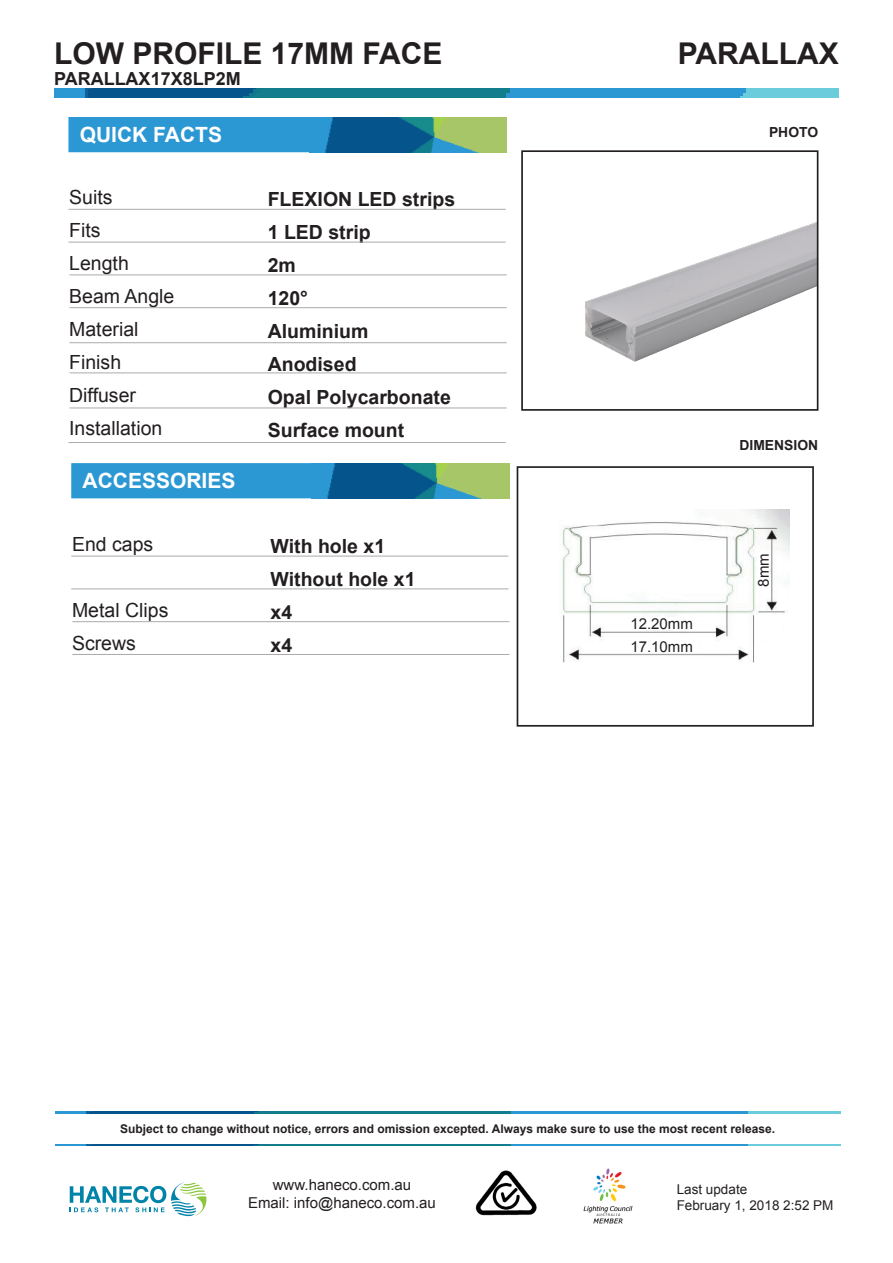
<style>
.page{position:relative;width:893px;height:1263px;background:#fff}
.page>*{position:absolute;margin:0;border:0;box-sizing:border-box;transform-origin:0 0}
.t1{font:700 30px "Arial";color:#231f20}
.t2{font:700 21px "Arial";color:#fff}
.t3{font:700 19.5px "Arial";color:#231f20}
.t4{font:19.5px "Arial";color:#231f20}
.t5{font:700 18px "Arial";color:#231f20}
.t6{font:15px "Arial";color:#231f20}
.t7{font:700 13.8px "Arial";color:#231f20}
.t8{font:13.5px "Arial";color:#231f20}
.t9{font:700 12px "Arial";color:#231f20}
</style>
<div class="page">
<img style="left:585px;top:222px;width:230px;height:140px">
<div style="left:521px;top:150px;width:297px;height:261px;border:2px solid #231f20"></div>
<svg style="left:70px;top:1182px;width:136px;height:34px"></svg>
<img style="left:583px;top:1168px;width:50px;height:55px">
<img style="left:475px;top:1170px;width:62px;height:46px">
<img style="left:55px;top:1112px;width:785px;height:1px">
<img style="left:55px;top:1145px;width:785px;height:1px">
<img style="left:54px;top:89px;width:785px;height:9px">
<div style="left:517px;top:466px;width:297px;height:261px;border:2px solid #231f20"></div>
<div style="left:68px;top:117px;width:348px;height:35px;background:#2b98d4"></div>
<img style="left:309px;top:117px;width:198px;height:35px">
<hr style="left:68px;top:209px;width:438px;height:1px;background:#aaa">
<hr style="left:68px;top:242px;width:438px;height:1px;background:#aaa">
<hr style="left:70px;top:275px;width:437px;height:1px;background:#aaa">
<hr style="left:70px;top:307px;width:437px;height:1px;background:#aaa">
<hr style="left:70px;top:342px;width:437px;height:1px;background:#aaa">
<hr style="left:70px;top:373px;width:437px;height:1px;background:#aaa">
<hr style="left:70px;top:408px;width:437px;height:1px;background:#aaa">
<hr style="left:68px;top:442px;width:438px;height:1px;background:#aaa">
<div style="left:71px;top:463px;width:348px;height:35px;background:#2b98d4;border:2px solid #2b98d4"></div>
<img style="left:312px;top:463px;width:197px;height:35px">
<hr style="left:71px;top:556px;width:437px;height:1px;background:#aaa">
<hr style="left:71px;top:589px;width:437px;height:1px;background:#aaa">
<hr style="left:72px;top:621px;width:437px;height:1px;background:#aaa">
<hr style="left:72px;top:654px;width:437px;height:1px;background:#aaa">
<img style="left:561px;top:509px;width:229px;height:154px">
<div style="left:630px;top:618px;width:63px;height:12px;background:#fff"></div>
<div style="left:630px;top:641px;width:63px;height:11px;background:#fff"></div>
<div style="left:758px;top:553px;width:12px;height:34px;background:#fff"></div>
<p class="t1" style="left:54px;top:33px;width:390px">LOW PROFILE 17MM FACE</p>
<p class="t5" style="left:54px;top:67px;width:188px">PARALLAX17X8LP2M</p>
<p class="t2" style="left:80px;top:121px;width:144px">QUICK FACTS</p>
<p class="t4" style="left:69px;top:185px;width:45px">Suits</p>
<p class="t4" style="left:69px;top:218px;width:33px">Fits</p>
<p class="t4" style="left:69px;top:251px;width:61px">Length</p>
<p class="t4" style="left:69px;top:284px;width:107px">Beam Angle</p>
<p class="t4" style="left:69px;top:317px;width:71px">Material</p>
<p class="t4" style="left:69px;top:350px;width:54px">Finish</p>
<p class="t4" style="left:69px;top:383px;width:68px">Diffuser</p>
<p class="t4" style="left:69px;top:416px;width:95px">Installation</p>
<p class="t2" style="left:83px;top:467px;width:154px">ACCESSORIES</p>
<p class="t4" style="left:72px;top:531px;width:83px">End caps</p>
<p class="t4" style="left:72px;top:597px;width:98px">Metal Clips</p>
<p class="t4" style="left:72px;top:630px;width:65px">Screws</p>
<p class="t3" style="left:268px;top:186px;width:189px">FLEXION LED strips</p>
<p class="t3" style="left:268px;top:219px;width:104px">1 LED strip</p>
<p class="t3" style="left:268px;top:252px;width:30px">2m</p>
<p class="t3" style="left:268px;top:285px;width:42px">120°</p>
<p class="t3" style="left:268px;top:318px;width:102px">Aluminium</p>
<p class="t3" style="left:268px;top:351px;width:90px">Anodised</p>
<p class="t3" style="left:268px;top:384px;width:185px">Opal Polycarbonate</p>
<p class="t3" style="left:268px;top:417px;width:138px">Surface mount</p>
<p class="t3" style="left:271px;top:533px;width:116px">With hole x1</p>
<p class="t3" style="left:271px;top:566px;width:147px">Without hole x1</p>
<p class="t3" style="left:271px;top:599px;width:23px">x4</p>
<p class="t3" style="left:271px;top:632px;width:23px">x4</p>
<p class="t1" style="left:678px;top:34px;width:163px">PARALLAX</p>
<p class="t7" style="left:769px;top:123px;width:51px">PHOTO</p>
<p class="t7" style="left:739px;top:435px;width:80px">DIMENSION</p>
<p class="t6" style="left:630px;top:614px;width:64px">12.20mm</p>
<p class="t6" style="left:630px;top:636px;width:64px">17.10mm</p>
<p class="t6" style="left:754px;top:587px;width:35px;rotate:-90deg">8mm</p>
<p class="t9" style="left:120px;top:1120px;width:657px">Subject to change without notice, errors and omission excepted. Always make sure to use the most recent release.</p>
<p class="t6" style="left:273px;top:1175px;width:140px">www.haneco.com.au</p>
<p class="t6" style="left:248px;top:1193px;width:189px">Email: info@haneco.com.au</p>
<p class="t8" style="left:677px;top:1180px;width:72px">Last update</p>
<p class="t8" style="left:677px;top:1196px;width:158px">February 1, 2018 2:52 PM</p>
</div>
